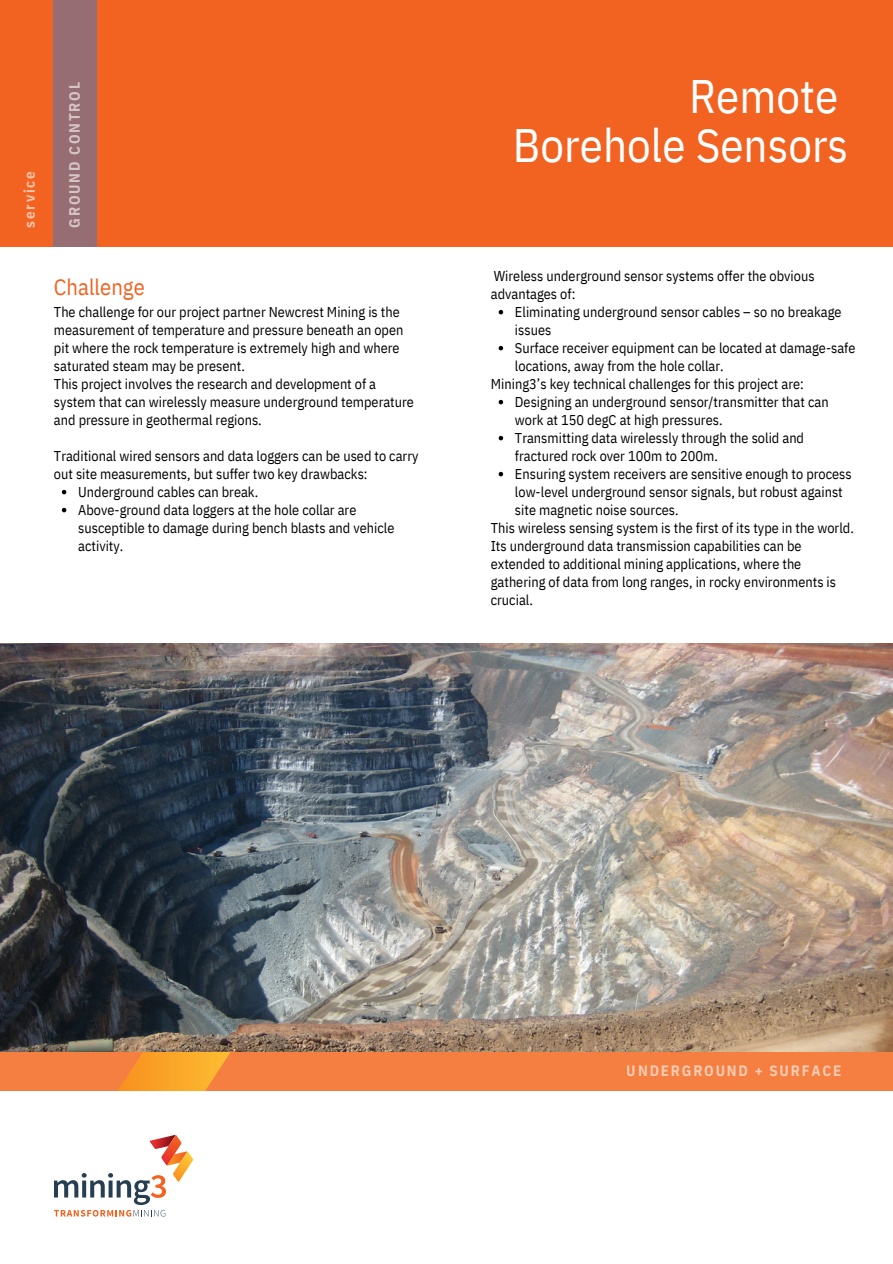
<style>
.page{position:relative;width:893px;height:1264px;background:#fff}
.page>*{position:absolute;margin:0;border:0;box-sizing:border-box;transform-origin:0 0}
.t1{font:46.8px/49.5px "IBM Plex Sans Cond";color:#fff;text-align:right}
.t2{font:22.5px "IBM Plex Sans Cond";color:#f26322}
.t3{font:700 15px "IBM Plex Sans Cond";letter-spacing:.12em;color:#fff}
.t4{font:14.25px/18px "IBM Plex Sans Cond";color:#000}
</style>
<div class="page">
<div style="left:0;top:0;width:892px;height:246px;background:#f26322"></div>
<div style="left:54px;top:0;width:43px;height:246px;background:#966d72"></div>
<div style="left:0;top:1048px;width:892px;height:42px;background:#f57e41"></div>
<svg style="left:0;top:1051px;width:261px;height:40px"></svg>
<svg style="left:54px;top:1134px;width:139px;height:82px"></svg>
<img style="left:0;top:643px;width:892px;height:408px">
<svg style="left:62px;top:490px;width:4px;height:4px"></svg>
<svg style="left:62px;top:508px;width:4px;height:4px"></svg>
<svg style="left:498px;top:310px;width:5px;height:4px"></svg>
<svg style="left:498px;top:346px;width:5px;height:4px"></svg>
<svg style="left:498px;top:400px;width:5px;height:4px"></svg>
<svg style="left:498px;top:436px;width:5px;height:4px"></svg>
<svg style="left:498px;top:472px;width:5px;height:4px"></svg>
<p class="t3" style="left:20px;top:228px;width:58px;rotate:-90deg">service</p>
<p class="t3" style="left:64px;top:228px;width:147px;rotate:-90deg">GROUND CONTROL</p>
<h2 class="t2" style="left:54px;top:272px;width:92px">Challenge</h2>
<p class="t4" style="left:54px;top:302px;width:361px">The challenge for our project partner Newcrest Mining is the measurement of temperature and pressure beneath an open pit where the rock temperature is extremely high and where saturated steam may be present.<br>This project involves the research and development of a system that can wirelessly measure underground temperature and pressure in geothermal regions.</p>
<p class="t4" style="left:54px;top:446px;width:366px">Traditional wired sensors and data loggers can be used to carry out site measurements, but suffer two key drawbacks:</p>
<p class="t4" style="left:78px;top:482px;width:318px">Underground cables can break.<br>Above-ground data loggers at the hole collar are susceptible to damage during bench blasts and vehicle activity.</p>
<h1 class="t1" style="left:513px;top:71px;width:337px">Remote<br>Borehole Sensors</h1>
<p class="t4" style="left:490px;top:266px;width:325px">Wireless underground sensor systems offer the obvious advantages of:</p>
<p class="t4" style="left:515px;top:302px;width:342px">Eliminating underground sensor cables – so no breakage issues<br>Surface receiver equipment can be located at damage-safe locations, away from the hole collar.</p>
<p class="t4" style="left:515px;top:392px;width:338px">Designing an underground sensor/transmitter that can work at 150 degC at high pressures.<br>Transmitting data wirelessly through the solid and fractured rock over 100m to 200m.<br>Ensuring system receivers are sensitive enough to process low-level underground sensor signals, but robust against site magnetic noise sources.</p>
<p class="t4" style="left:490px;top:374px;width:314px">Mining3’s key technical challenges for this project are:</p>
<p class="t4" style="left:490px;top:518px;width:364px">This wireless sensing system is the first of its type in the world.<br>Its underground data transmission capabilities can be extended to additional mining applications, where the gathering of data from long ranges, in rocky environments is crucial.</p>
<p class="t3" style="left:627px;top:1060px;width:216px">UNDERGROUND + SURFACE</p>
</div>
